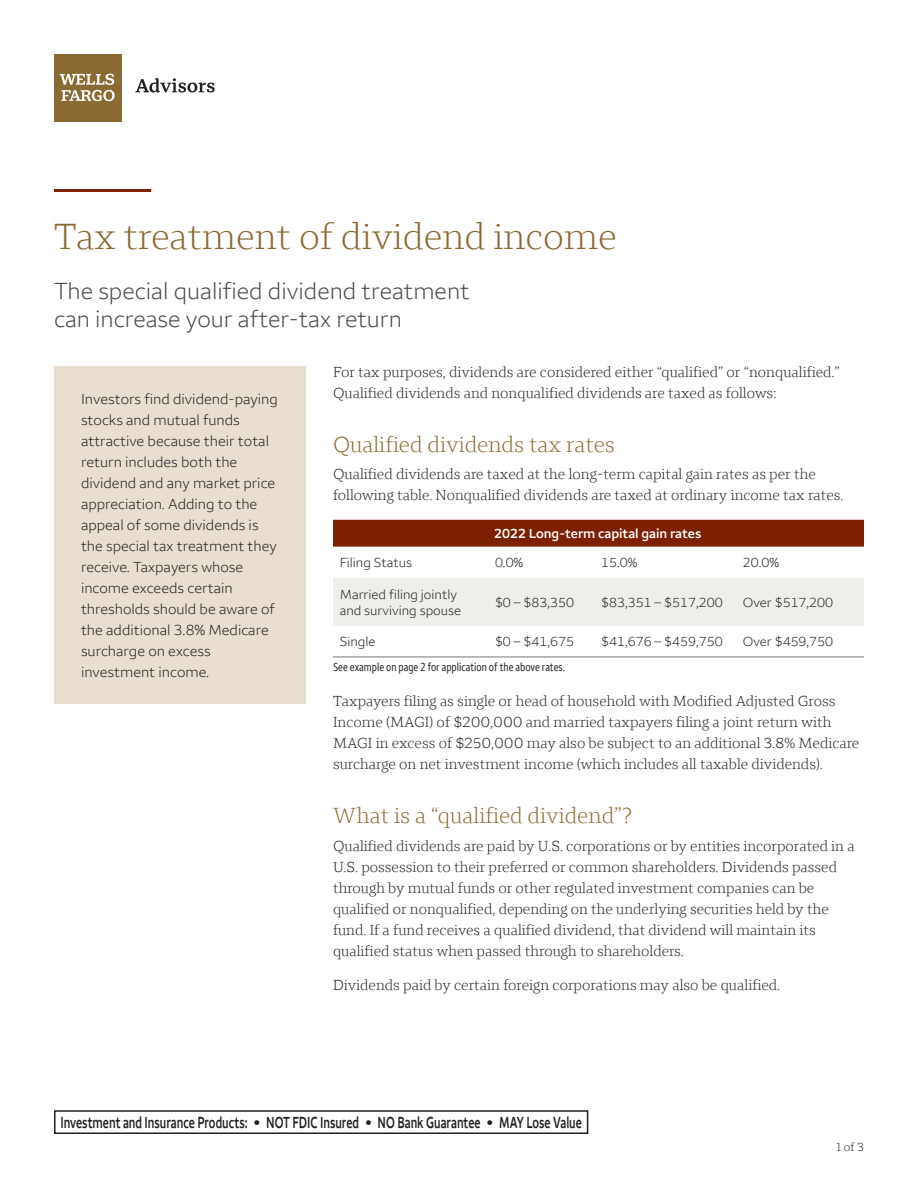
<style>
.page{position:relative;width:918px;height:1188px;background:#fff}
.page>*{position:absolute;margin:0;border:0;box-sizing:border-box;transform-origin:0 0}
.t1{font:300 37.5px "Wells Fargo Serif";color:#896a32}
.t2{font:300 24px/28.5px "Wells Fargo Sans";color:#4c4b46}
.t3{font:300 22.5px "Wells Fargo Serif";color:#896a32}
.t4{font:600 16.5px "Wells Fargo Sans";color:#231f20;scale:.7 1}
.t5{font:300 15px/21px "Wells Fargo Serif";color:#231f20}
.t6{font:300 15px/21px "Wells Fargo Sans";color:#231f20}
.t7{font:300 13.5px/16.2px "Wells Fargo Sans";color:#231f20}
.t8{font:600 13.5px "Wells Fargo Sans";color:#fff}
.t9{font:condensed 12px "Wells Fargo Sans";color:#231f20}
.t10{font:300 12px "Wells Fargo Serif";color:#231f20}
</style>
<div class="page">
<svg style="left:135px;top:78px;width:80px;height:15px"></svg>
<div style="left:54px;top:54px;width:68px;height:68px;background:#896a32"></div>
<svg style="left:60px;top:74px;width:55px;height:27px"></svg>
<div style="left:54px;top:366px;width:252px;height:338px;background:#e8dfd1"></div>
<div style="left:333px;top:520px;width:531px;height:27px;background:#7c2000"></div>
<svg style="left:333px;top:656px;width:531px;height:1px"></svg>
<div style="left:333px;top:578px;width:531px;height:48px;background:#eeeeeb"></div>
<hr style="left:333px;top:657px;width:155px;height:1px;background:#777772">
<hr style="left:488px;top:657px;width:106px;height:1px;background:#777772">
<hr style="left:594px;top:657px;width:142px;height:1px;background:#777772">
<hr style="left:736px;top:657px;width:128px;height:1px;background:#777772">
<hr style="left:54px;top:189px;width:97px;height:3px;background:#7c2000">
<div style="left:54px;top:1110px;width:534px;height:24px;border:2px solid #231f20"></div>
<h1 class="t1" style="left:54px;top:215px;width:564px">Tax treatment of dividend income</h1>
<p class="t2" style="left:54px;top:276px;width:417px">The special qualified dividend treatment can increase your after-tax return</p>
<p class="t6" style="left:81px;top:388px;width:198px">Investors find dividend-paying stocks and mutual funds attractive because their total return includes both the dividend and any market price appreciation. Adding to the appeal of some dividends is the special tax treatment they receive. Taxpayers whose income exceeds certain thresholds should be aware of the additional 3.8% Medicare surcharge on excess investment income.</p>
<p class="t5" style="left:333px;top:361px;width:508px">For tax purposes, dividends are considered either “qualified” or “nonqualified.”<br>Qualified dividends and nonqualified dividends are taxed as follows:</p>
<h2 class="t3" style="left:333px;top:431px;width:284px">Qualified dividends tax rates</h2>
<p class="t5" style="left:333px;top:464px;width:512px">Qualified dividends are taxed at the long-term capital gain rates as per the following table. Nonqualified dividends are taxed at ordinary income tax rates.</p>
<p class="t8" style="left:494px;top:525px;width:209px">2022 Long-term capital gain rates</p>
<p class="t7" style="left:340px;top:555px;width:74px">Filing Status</p>
<p class="t7" style="left:495px;top:555px;width:30px">0.0%</p>
<p class="t7" style="left:601px;top:555px;width:38px">15.0%</p>
<p class="t7" style="left:743px;top:555px;width:38px">20.0%</p>
<p class="t7" style="left:340px;top:586px;width:123px">Married filing jointly and surviving spouse</p>
<p class="t7" style="left:495px;top:594px;width:81px">$0 – $83,350</p>
<p class="t7" style="left:601px;top:594px;width:123px">$83,351 – $517,200</p>
<p class="t7" style="left:743px;top:594px;width:92px">Over $517,200</p>
<p class="t7" style="left:340px;top:633px;width:37px">Single</p>
<p class="t7" style="left:495px;top:633px;width:81px">$0 – $41,675</p>
<p class="t7" style="left:601px;top:633px;width:123px">$41,676 – $459,750</p>
<p class="t7" style="left:743px;top:633px;width:92px">Over $459,750</p>
<p class="t9" style="left:333px;top:660px;width:234px">See example on page 2 for application of the above rates.</p>
<p class="t5" style="left:333px;top:690px;width:528px">Taxpayers filing as single or head of household with Modified Adjusted Gross Income (MAGI) of $200,000 and married taxpayers filing a joint return with MAGI in excess of $250,000 may also be subject to an additional 3.8% Medicare surcharge on net investment income (which includes all taxable dividends).</p>
<h2 class="t3" style="left:333px;top:802px;width:301px">What is a “qualified dividend”?</h2>
<p class="t5" style="left:333px;top:835px;width:523px">Qualified dividends are paid by U.S. corporations or by entities incorporated in a U.S. possession to their preferred or common shareholders. Dividends passed through by mutual funds or other regulated investment companies can be qualified or nonqualified, depending on the underlying securities held by the fund. If a fund receives a qualified dividend, that dividend will maintain its qualified status when passed through to shareholders.</p>
<p class="t5" style="left:333px;top:975px;width:449px">Dividends paid by certain foreign corporations may also be qualified.</p>
<p class="t4" style="left:60px;top:1112px;width:747px">Investment and Insurance Products: • NOT FDIC Insured • NO Bank Guarantee • MAY Lose Value</p>
<p class="t10" style="left:836px;top:1140px;width:29px">1 of 3</p>
</div>
